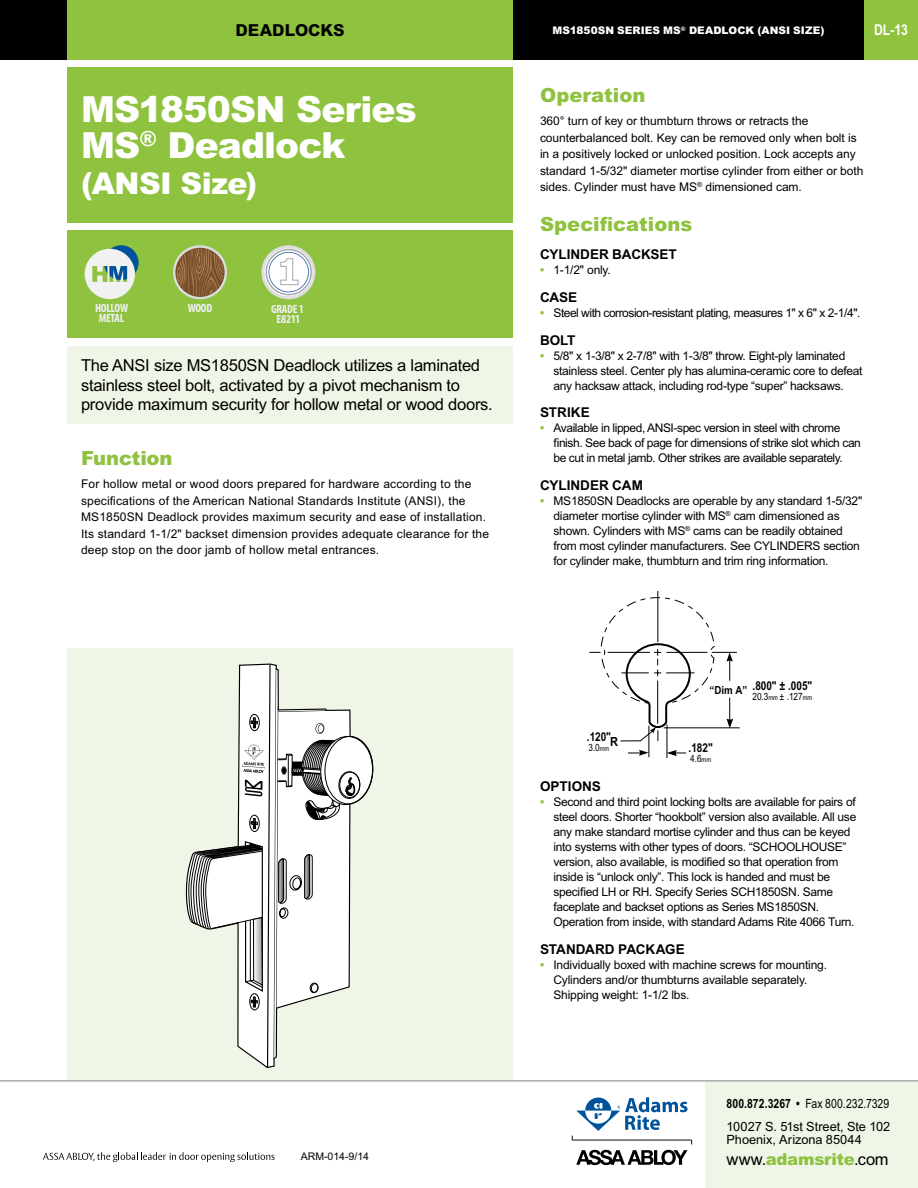
<style>
.page{position:relative;width:918px;height:1188px;background:#fff}
.page>*{position:absolute;margin:0;border:0;box-sizing:border-box;transform-origin:0 0}
.t1{font:900 36px/36px "Arial MT Std";letter-spacing:-.02em;color:#fff}
.t2{font:900 30px "Arial MT Std";color:#fff}
.t3{font:900 19.5px "Arial MT Std";letter-spacing:.005em;color:#8ec23f}
.t4{font:16.5px/19.5px "Arial MT Std";letter-spacing:-.015em;color:#000}
.t5{font:900 16.5px "Arial MT Std";letter-spacing:-.015em;color:#8ec23f}
.t6{font:800 16.5px "Arial MT Std";color:#000}
.t7{font:700 15px "Arial Narrow MT Std";color:#fff}
.t8{font:700 13.5px "Arial MT Std";letter-spacing:.005em;color:#000}
.t9{font:12.75px/13.5px "Arial MT Std";color:#000}
.t10{font:12.75px "Arial Narrow MT Std";color:#000}
.t11{font:700 12.6px "Arial Narrow MT Std";color:#000;scale:1.07 1}
.t12{font:700 12.15px "Arial Narrow MT Std";color:#000}
.t13{font:12.15px "Arial Narrow MT Std";letter-spacing:.005em;color:#000}
.t14{font:12px/15px "Arial MT Std";letter-spacing:-.02em;color:#000}
.t15{font:12px/16.5px "Arial MT Std";letter-spacing:.015em;color:#000}
.t16{font:12px "Arial MT Std";letter-spacing:-.04em;color:#000}
.t17{font:700 condensed 12px/10.1px "Myriad Pro";letter-spacing:-.025em;color:#f1f1f2;text-align:center}
.t18{font:700 12px "Arial Narrow MT Std";color:#000;scale:1.07 1}
.t19{font:700 11.1px "Arial Narrow MT Std";color:#000;scale:1.07 1}
.t20{font:900 10.5px "Arial MT Std";letter-spacing:.01em;color:#fff}
.t21{font:10.5px "Arial MT Std";color:#000}
.t22{font:10.05px "Arial Narrow MT Std";color:#000}
.t23{font:9.6px "Arial Narrow MT Std";color:#000;scale:1.07 1}
.s1{font-weight:700;color:#8ec23f}
.s2{font-size:7.05px}
.s3{font-weight:700}
.s4{font-weight:400;color:#000}
</style>
<div class="page">
<div style="left:705px;top:1080px;width:213px;height:108px;background:#f0f6e7"></div>
<div style="left:0;top:0;width:918px;height:60px;background:#8ec23f"></div>
<div style="left:513px;top:0;width:351px;height:60px;background:#000"></div>
<div style="left:0;top:0;width:67px;height:60px;background:#000"></div>
<div style="left:67px;top:68px;width:446px;height:155px;background:#8ec23f"></div>
<div style="left:68px;top:648px;width:445px;height:432px;background:#f0f6e7"></div>
<div style="left:67px;top:230px;width:446px;height:108px;background:#8ec23f"></div>
<svg style="left:104px;top:245px;width:35px;height:35px"></svg>
<svg style="left:85px;top:249px;width:50px;height:50px"></svg>
<svg style="left:173px;top:245px;width:54px;height:55px"></svg>
<svg style="left:261px;top:245px;width:54px;height:54px"></svg>
<div style="left:68px;top:346px;width:445px;height:78px;background:#f0f6e7"></div>
<svg style="left:668px;top:750px;width:18px;height:6px"></svg>
<hr style="left:667px;top:725px;width:1px;height:33px;background:#000">
<svg style="left:628px;top:750px;width:21px;height:6px"></svg>
<hr style="left:649px;top:726px;width:1px;height:31px;background:#000">
<hr style="left:664px;top:728px;width:76px;height:1px;background:#000">
<svg style="left:589px;top:591px;width:148px;height:151px"></svg>
<svg style="left:189px;top:663px;width:185px;height:405px"></svg>
<svg style="left:43px;top:1152px;width:232px;height:10px"></svg>
<svg style="left:572px;top:1097px;width:120px;height:68px"></svg>
<hr style="left:0;top:1080px;width:918px;height:2px;background:#a7a9ac">
<h3 class="t6" style="left:235px;top:20px;width:111px">DEADLOCKS</h3>
<p class="t7" style="left:874px;top:21px;width:35px">DL-13</p>
<p class="t20" style="left:553px;top:24px;width:81px">MS1850SN Series</p>
<p class="t20" style="left:663px;top:24px;width:59px">MS<sup>®</sup> Deadlo</p>
<p class="t20" style="left:737px;top:24px;width:89px">ck (ANSI Size)</p>
<h1 class="t1" style="left:81px;top:90px;width:337px">MS1850SN Series<br>MS<sup>®</sup> Deadlock</h1>
<h2 class="t2" style="left:81px;top:165px;width:178px">(ANSI Size)</h2>
<p class="t17" style="left:95px;top:303px;width:35px">HOLLOW<br>METAL</p>
<p class="t17" style="left:188px;top:303px;width:26px">WOOD</p>
<p class="t17" style="left:271px;top:304px;width:34px">GRADE 1<br>E8211</p>
<h3 class="t4" style="left:81px;top:356px;width:413px">The ANSI size MS1850SN Deadlock utilizes a laminated stainless steel bolt, activated by a pivot mechanism to provide maximum security for hollow metal or wood doors.</h3>
<h3 class="t3" style="left:81px;top:446px;width:93px">Function</h3>
<p class="t15" style="left:81px;top:476px;width:410px">For hollow metal or wood doors prepared for hardware according to the specifications of the American National Standards Institute (ANSI), the MS1850SN Deadlock provides maximum security and ease of installation.<br>Its standard 1-1/2" backset dimension provides adequate clearance for the deep stop on the door jamb of hollow metal entrances.</p>
<h3 class="t3" style="left:540px;top:83px;width:107px">Operation</h3>
<p class="t14" style="left:540px;top:113px;width:325px;line-height:16.5px">360° turn of key or thumbturn throws or retracts the counterbalanced bolt. Key can be removed only when bolt is in a positively locked or unlocked position. Lock accepts any standard 1-5/32" diameter mortise cylinder from either or both sides. Cylinder must have MS<sup>®</sup> dimensioned cam.</p>
<h3 class="t3" style="left:540px;top:212px;width:154px">Specifications</h3>
<p class="t8" style="left:540px;top:246px;width:135px">CYLINDER BACKSET</p>
<p class="t14" style="left:540px;top:262px;width:72px"><span class="s1">•</span> 1-1/2" only.</p>
<p class="t8" style="left:540px;top:289px;width:39px">CASE</p>
<p class="t16" style="left:540px;top:306px;width:322px"><span class="s1">•</span> Steel with corrosion-resistant plating, measures 1" x 6" x 2-1/4".</p>
<p class="t8" style="left:540px;top:332px;width:29px">BOLT</p>
<p class="t14" style="left:554px;top:348px;width:311px;text-indent:-14px"><span class="s1">•</span> 5/8" x 1-3/8" x 2-7/8" with 1-3/8" throw. Eight-ply laminated stainless steel. Center ply has alumina-ceramic core to defeat any hacksaw attack, including rod-type “super” hacksaws.</p>
<p class="t8" style="left:540px;top:405px;width:51px">STRIKE</p>
<p class="t14" style="left:554px;top:421px;width:309px;text-indent:-14px"><span class="s1">•</span> Available in lipped, ANSI-spec version in steel with chrome finish. See back of page for dimensions of strike slot which can be cut in metal jamb. Other strikes are available separately.</p>
<p class="t8" style="left:540px;top:478px;width:103px">CYLINDER CAM</p>
<p class="t14" style="left:553px;top:493px;width:310px;text-indent:-13px"><span class="s1">•</span> MS1850SN Deadlocks are operable by any standard 1-5/32" diameter mortise cylinder with MS<sup>®</sup> cam dimensioned as shown. Cylinders with MS<sup>®</sup> cams can be readily obtained from most cylinder manufacturers. See CYLINDERS section for cylinder make, thumbturn and trim ring information.</p>
<p class="t12" style="left:753px;top:679px;width:61px">.800" ± .005"</p>
<p class="t22" style="left:753px;top:691px;width:61px">20.3<span class="s2">mm</span> ± .127<span class="s2">mm</span></p>
<p class="t19" style="left:710px;top:684px;width:37px">“Dim A”</p>
<p class="t12" style="left:587px;top:730px;width:26px">.120"</p>
<p class="t22" style="left:588px;top:742px;width:22px">3.0<span class="s2">mm</span></p>
<p class="t12" style="left:689px;top:741px;width:26px">.182"</p>
<p class="t22" style="left:690px;top:753px;width:22px">4.6<span class="s2">mm</span></p>
<p class="t11" style="left:610px;top:734px;width:9px">R</p>
<p class="t8" style="left:540px;top:778px;width:62px">OPTIONS</p>
<p class="t14" style="left:554px;top:794px;width:304px;text-indent:-14px"><span class="s1">•</span> Second and third point locking bolts are available for pairs of steel doors. Shorter “hookbolt” version also available. All use any make standard mortise cylinder and thus can be keyed into systems with other types of doors. “SCHOOLHOUSE” version, also available, is modified so that operation from inside is “unlock only”. This lock is handed and must be specified LH or RH. Specify Series SCH1850SN. Same faceplate and backset options as Series MS1850SN.<br>Operation from inside, with standard Adams Rite 4066 Turn.</p>
<p class="t8" style="left:540px;top:941px;width:146px">STANDARDPACKAGE</p>
<p class="t14" style="left:554px;top:957px;width:275px;text-indent:-14px"><span class="s1">•</span> Individually boxed with machine screws for mounting.<br>Cylinders and/or thumbturns available separately.<br>Shipping weight: 1-1/2 lbs.</p>
<p class="t12" style="left:753px;top:917px;width:61px">.850" ± .005"</p>
<p class="t12" style="left:602px;top:965px;width:26px">.620"</p>
<p class="t22" style="left:601px;top:977px;width:27px">15.7<span class="s2">mm</span></p>
<p class="t11" style="left:632px;top:966px;width:9px">R</p>
<p class="t12" style="left:736px;top:980px;width:26px">.334"</p>
<p class="t23" style="left:706px;top:1090px;width:49px">DOOR STILE</p>
<p class="t10" style="left:727px;top:1096px;width:164px"><span class="s3">800.872.3267 •</span> Fax 800.232.7329</p>
<p class="t9" style="left:727px;top:1119px;width:165px">10027 S. 51st Street, Ste 102<br>Phoenix, Arizona 85044</p>
<p class="t13" style="left:874px;top:1114px;width:44px">hardened</p>
<p class="t18" style="left:826px;top:1129px;width:9px">B</p>
<p class="t21" style="left:301px;top:1150px;width:70px">ARM-014-9/14</p>
<h3 class="t5" style="left:727px;top:1149px;width:164px"><span class="s4">www.</span>adamsrite<span class="s4">.com</span></h3>
<p class="t23" style="left:708px;top:1158px;width:46px">LOCK CASE</p>
</div>
